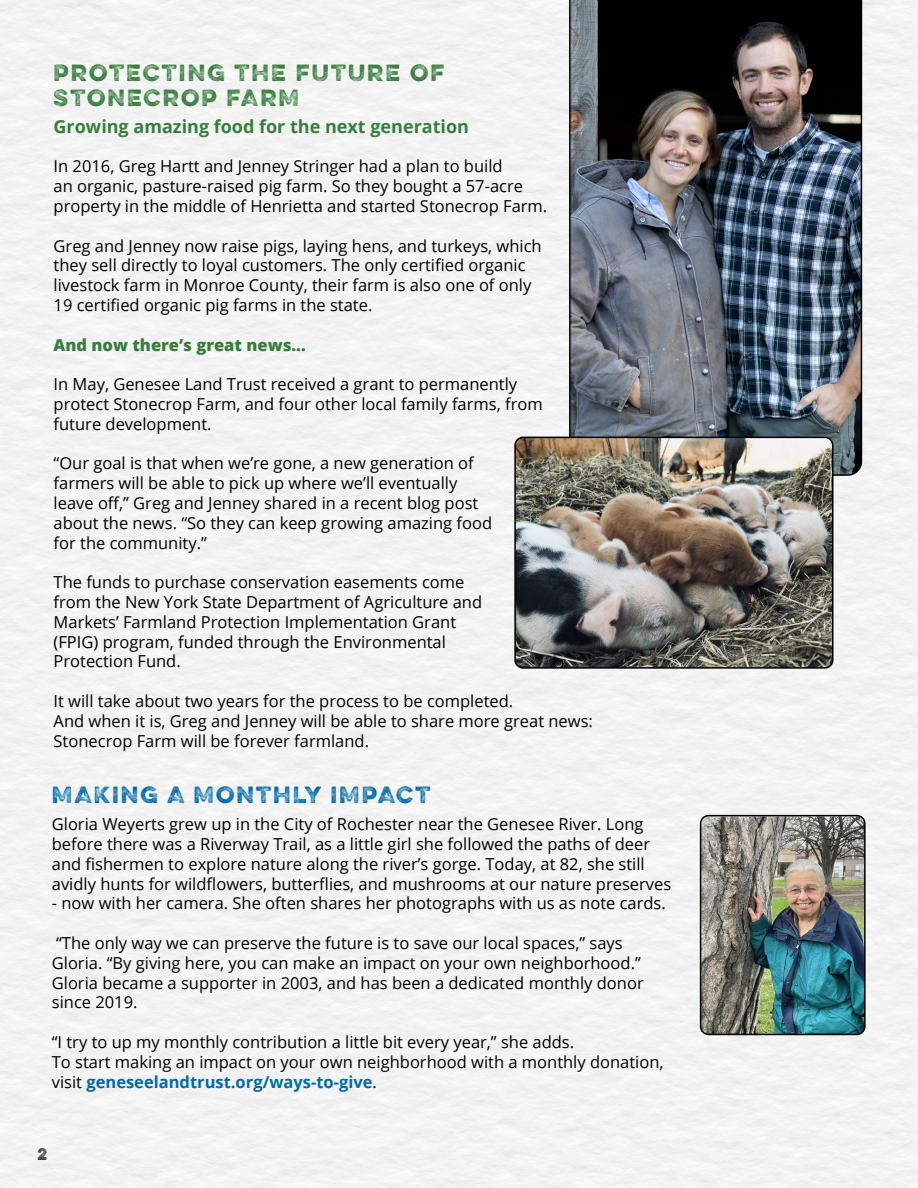
<style>
.page{position:relative;width:918px;height:1188px;background:#fff}
.page>*{position:absolute;margin:0;border:0;box-sizing:border-box;transform-origin:0 0}
.t1{font:300 21px/25.2px "Eveleth";letter-spacing:.1em;color:#377e3d}
.t2{font:300 21px "Eveleth";letter-spacing:.1em;color:#016aab}
.t3{font:700 18px "Open Sans";color:#377e3d}
.t4{font:16.5px/19.8px "Open Sans";color:#000}
.t5{font:800 16.5px "Open Sans";color:#377e3d}
.t6{font:300 15px "Eveleth";color:#414042}
.s1{font-weight:700;color:#016aab}
</style>
<div class="page">
<img style="left:569px;top:0;width:293px;height:476px">
<img style="left:515px;top:437px;width:318px;height:231px">
<div style="left:514px;top:437px;width:319px;height:232px;border:2px solid #000;border-radius:8px"></div>
<img style="left:701px;top:816px;width:164px;height:218px">
<div style="left:700px;top:815px;width:166px;height:220px;border:2px solid #000;border-radius:8px"></div>
<p class="t1" style="left:54px;top:59px;width:392px">PROTECTING THE FUTURE OF<br>STONECROP FARM</p>
<p class="t3" style="left:54px;top:113px;width:417px">Growing amazing food for the next generation</p>
<p class="t4" style="left:54px;top:156px;width:495px">In 2016, Greg Hartt and Jenney Stringer had a plan to build<br>an organic, pasture-raised pig farm. So they bought a 57-acre property in the middle of Henrietta and started Stonecrop Farm.</p>
<p class="t4" style="left:54px;top:235px;width:490px">Greg and Jenney now raise pigs, laying hens, and turkeys, which they sell directly to loyal customers. The only certified organic livestock farm in Monroe County, their farm is also one of only 19 certified organic pig farms in the state.</p>
<p class="t5" style="left:54px;top:332px;width:254px">And now there’s great news...</p>
<p class="t4" style="left:54px;top:374px;width:491px">In May, Genesee Land Trust received a grant to permanently protect Stonecrop Farm, and four other local family farms, from future development.</p>
<p class="t4" style="left:54px;top:453px;width:440px">“Our goal is that when we’re gone, a new generation of farmers will be able to pick up where we’ll eventually leave off,” Greg and Jenney shared in a recent blog post about the news. “So they can keep growing amazing food for the community.”</p>
<p class="t4" style="left:54px;top:572px;width:430px">The funds to purchase conservation easements come from the New York State Department of Agriculture and Markets’ Farmland Protection Implementation Grant (FPIG) program, funded through the Environmental Protection Fund.</p>
<p class="t4" style="left:54px;top:691px;width:541px">It will take about two years for the process to be completed.<br>And when it is, Greg and Jenney will be able to share more great news:<br>Stonecrop Farm will be forever farmland.</p>
<p class="t2" style="left:52px;top:779px;width:380px">MAKING A MONTHLY IMPACT</p>
<p class="t4" style="left:52px;top:814px;width:621px">Gloria Weyerts grew up in the City of Rochester near the Genesee River. Long before there was a Riverway Trail, as a little girl she followed the paths of deer and fishermen to explore nature along the river’s gorge. Today, at 82, she still avidly hunts for wildflowers, butterflies, and mushrooms at our nature preserves</p>
<p class="t4" style="left:52px;top:893px;width:616px">- now with her camera. She often shares her photographs with us as note cards.</p>
<p class="t4" style="left:52px;top:933px;width:593px">“The only way we can preserve the future is to save our local spaces,” says Gloria. “By giving here, you can make an impact on your own neighborhood.” Gloria became a supporter in 2003, and has been a dedicated monthly donor since 2019.</p>
<p class="t4" style="left:52px;top:1032px;width:613px">“I try to up my monthly contribution a little bit every year,” she adds.<br>To start making an impact on your own neighborhood with a monthly donation, visit <span class="s1">geneseelandtrust.org/ways-to-give</span>.</p>
<p class="t6" style="left:37px;top:1143px;width:11px">2</p>
</div>
